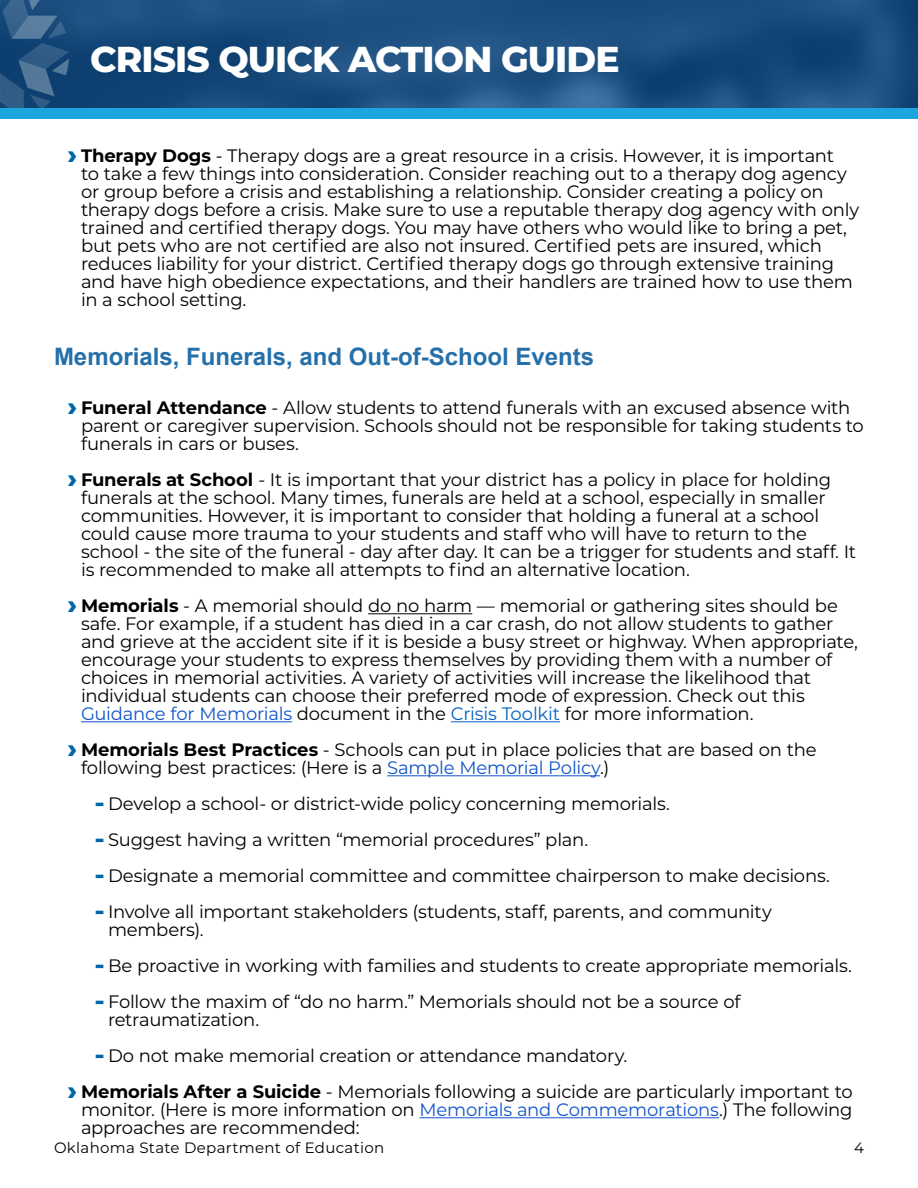
<style>
.page{position:relative;width:918px;height:1188px;background:#fff}
.page>*{position:absolute;margin:0;border:0;box-sizing:border-box;transform-origin:0 0}
.t1{font:800 36px "Montserrat";letter-spacing:-.025em;color:#fff}
.t2{font:700 24px "Arial";color:#2670aa}
.t3{font:18px/18px "Montserrat";letter-spacing:-.015em;color:#000}
.t4{font:15px "Montserrat";letter-spacing:.02em;color:#000}
.s1{font-weight:800;font-size:27px;color:#0066a8}
.s2{font-weight:700}
.s3{color:#15c}
.s4{color:#0563c1}
.s5{font-weight:700;font-size:27px;color:#0066a8}
</style>
<div class="page">
<svg style="left:69px;top:0;width:849px;height:108px;background:#1a4d7d"></svg>
<div style="left:0;top:108px;width:918px;height:11px;background:#1ca6df"></div>
<svg style="left:1px;top:0;width:68px;height:108px;background:#295682"></svg>
<hr style="left:368px;top:613px;width:104px;height:1px;background:#000">
<hr style="left:81px;top:721px;width:211px;height:1px;background:#15c">
<hr style="left:451px;top:721px;width:109px;height:1px;background:#0563c1">
<hr style="left:387px;top:775px;width:213px;height:1px;background:#15c">
<hr style="left:419px;top:1117px;width:300px;height:1px;background:#15c">
<h1 class="t1" style="left:90px;top:33px;width:531px">CRISIS QUICK ACTION GUIDE</h1>
<p class="t3" style="left:81px;top:146px;width:780px;text-indent:-14px"><span class="s1">›</span> <span class="s2">Therapy Dogs</span> - Therapy dogs are a great resource in a crisis. However, it is important<br>to take a few things into consideration. Consider reaching out to a therapy dog agency or group before a crisis and establishing a relationship. Consider creating a policy on therapy dogs before a crisis. Make sure to use a reputable therapy dog agency with only trained and certified therapy dogs. You may have others who would like to bring a pet, but pets who are not certified are also not insured. Certified pets are insured, which reduces liability for your district. Certified therapy dogs go through extensive training and have high obedience expectations, and their handlers are trained how to use them in a school setting.</p>
<h2 class="t2" style="left:54px;top:341px;width:542px">Memorials, Funerals, and Out-of-School Events</h2>
<p class="t3" style="left:81px;top:398px;width:784px;text-indent:-14px"><span class="s1">›</span> <span class="s2">Funeral Attendance</span> - Allow students to attend funerals with an excused absence with parent or caregiver supervision. Schools should not be responsible for taking students to funerals in cars or buses.</p>
<p class="t3" style="left:81px;top:470px;width:777px;text-indent:-14px"><span class="s1">›</span> <span class="s2">Funerals at School</span> - It is important that your district has a policy in place for holding funerals at the school. Many times, funerals are held at a school, especially in smaller communities. However, it is important to consider that holding a funeral at a school could cause more trauma to your students and staff who will have to return to the school - the site of the funeral - day after day. It can be a trigger for students and staff. It is recommended to make all attempts to find an alternative location.</p>
<p class="t3" style="left:81px;top:596px;width:778px;text-indent:-14px"><span class="s1">›</span> <span class="s2">Memorials</span> - A memorial should do no harm — memorial or gathering sites should be safe. For example, if a student has died in a car crash, do not allow students to gather and grieve at the accident site if it is beside a busy street or highway. When appropriate, encourage your students to express themselves by providing them with a number of choices in memorial activities. A variety of activities will increase the likelihood that individual students can choose their preferred mode of expression. Check out this <span class="s3">Guidance for Memorials</span> document in the <span class="s4">Crisis Toolkit</span> for more information.</p>
<p class="t3" style="left:81px;top:740px;width:737px;text-indent:-14px"><span class="s1">›</span> <span class="s2">Memorials Best Practices</span> - Schools can put in place policies that are based on the following best practices: (Here is a <span class="s3">Sample Memorial Policy</span>.)</p>
<p class="t3" style="left:94px;top:794px;width:577px"><span class="s5">-</span> Develop a school- or district-wide policy concerning memorials.</p>
<p class="t3" style="left:94px;top:830px;width:495px"><span class="s5">-</span> Suggest having a written “memorial procedures” plan.</p>
<p class="t3" style="left:94px;top:866px;width:737px"><span class="s5">-</span> Designate a memorial committee and committee chairperson to make decisions.</p>
<p class="t3" style="left:108px;top:902px;width:665px;text-indent:-14px"><span class="s5">-</span> Involve all important stakeholders (students, staff, parents, and community members).</p>
<p class="t3" style="left:94px;top:956px;width:759px"><span class="s5">-</span> Be proactive in working with families and students to create appropriate memorials.</p>
<p class="t3" style="left:108px;top:992px;width:634px;text-indent:-14px"><span class="s5">-</span> Follow the maxim of “do no harm.” Memorials should not be a source of retraumatization.</p>
<p class="t3" style="left:67px;top:1037px;width:787px;line-height:36px;text-indent:27px"><span class="s5">-</span> Do not make memorial creation or attendance mandatory.<br><span class="s1">›</span> <span class="s2">Memorials After a Suicide</span> - Memorials following a suicide are particularly important to</p>
<p class="t3" style="left:81px;top:1100px;width:773px">monitor. (Here is more information on <span class="s3">Memorials and Commemorations</span>.) The following approaches are recommended:</p>
<p class="t4" style="left:54px;top:1137px;width:332px">Oklahoma State Department of Education</p>
<p class="t4" style="left:854px;top:1137px;width:11px">4</p>
</div>
